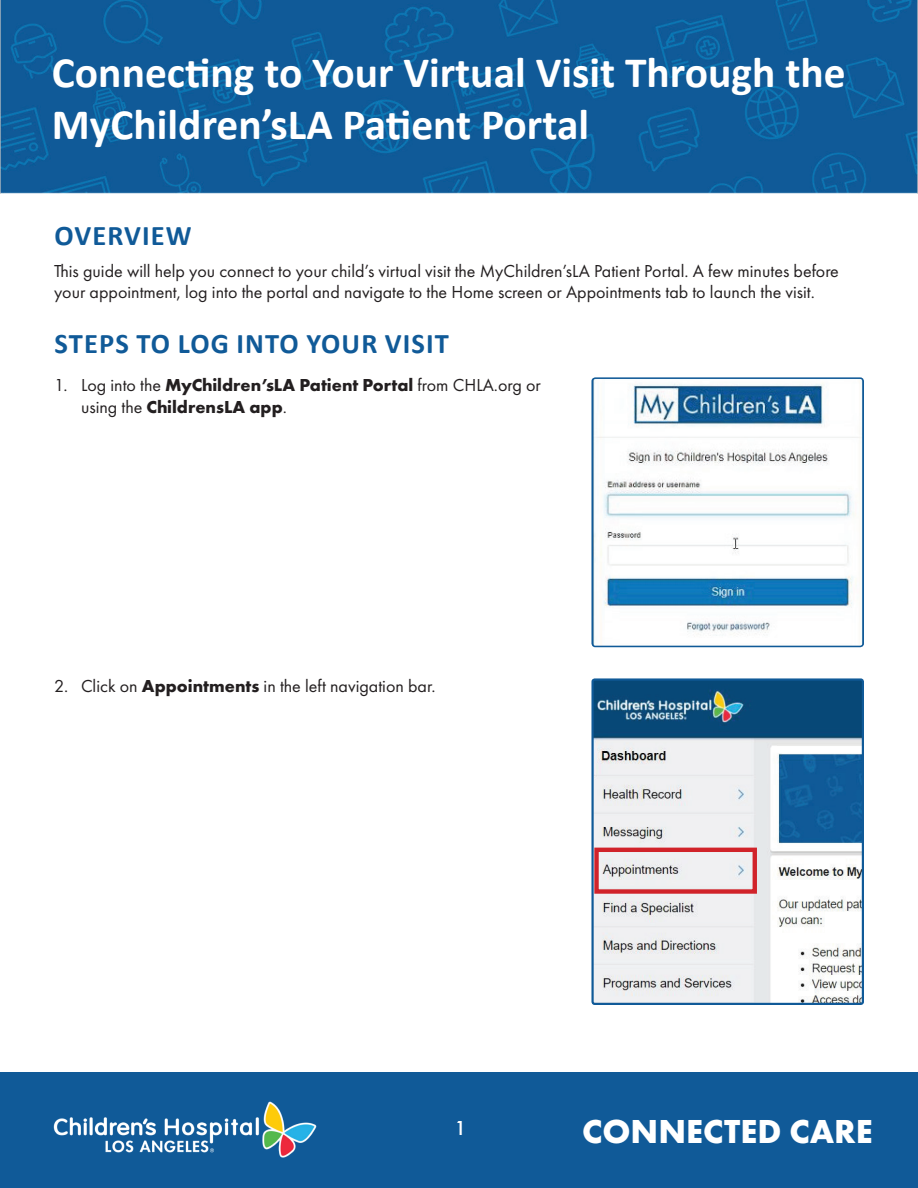
<style>
.page{position:relative;width:918px;height:1188px;background:#fff}
.page>*{position:absolute;margin:0;border:0;box-sizing:border-box;transform-origin:0 0}
.t1{font:700 43.5px/52.2px "Calibri";color:#fff}
.t2{font:700 34.5px "Futura PT";color:#fff}
.t3{font:700 28.5px "Calibri";letter-spacing:.04em;color:#105a98}
.t4{font:500 21px "Futura PT";color:#fff}
.t5{font:18px/21.6px "Futura PT";color:#231f20}
.t6{font:700 18px/21.6px "Futura PT";color:#231f20}
.s1{font-weight:400}
.s2{font-weight:700}
</style>
<div class="page">
<hr style="left:0;top:1072px;width:1px;height:116px;background:#105a98">
<div style="left:2px;top:1072px;width:916px;height:116px;background:#105a98"></div>
<img style="left:53px;top:1102px;width:264px;height:56px">
<img style="left:0;top:0;width:918px;height:194px">
<img style="left:594px;top:380px;width:267px;height:264px">
<div style="left:591px;top:377px;width:273px;height:270px;border:2px solid #105a98;border-radius:3px"></div>
<img style="left:594px;top:681px;width:267px;height:321px">
<div style="left:591px;top:678px;width:273px;height:327px;border:2px solid #105a98;border-radius:2px"></div>
<div style="left:594px;top:848px;width:163px;height:46px;border:4px solid #d1232a"></div>
<h1 class="t1" style="left:52px;top:46px;width:795px">Connecting to Your Virtual Visit Through the<br>MyChildren’sLA Patient Portal</h1>
<h3 class="t3" style="left:55px;top:216px;width:139px">OVERVIEW</h3>
<p class="t5" style="left:54px;top:260px;width:786px">This guide will help you connect to your child’s virtual visit the MyChildren’sLA Patient Portal. A few minutes before your appointment, log into the portal and navigate to the Home screen or Appointments tab to launch the visit.</p>
<h3 class="t3" style="left:55px;top:324px;width:396px">STEPS TO LOG INTO YOUR VISIT</h3>
<p class="t6" style="left:81px;top:374px;width:461px;text-indent:-27px"><span class="s1">1. Log into the</span> MyChildren’sLA Patient Portal <span class="s1">from CHLA.org or using the</span> ChildrensLA app<span class="s1">.</span></p>
<p class="t5" style="left:54px;top:675px;width:383px">2. Click on <span class="s2">Appointments</span> in the left navigation bar.</p>
<p class="t4" style="left:455px;top:1115px;width:13px">1</p>
<h2 class="t2" style="left:582px;top:1109px;width:292px">CONNECTED CARE</h2>
</div>
